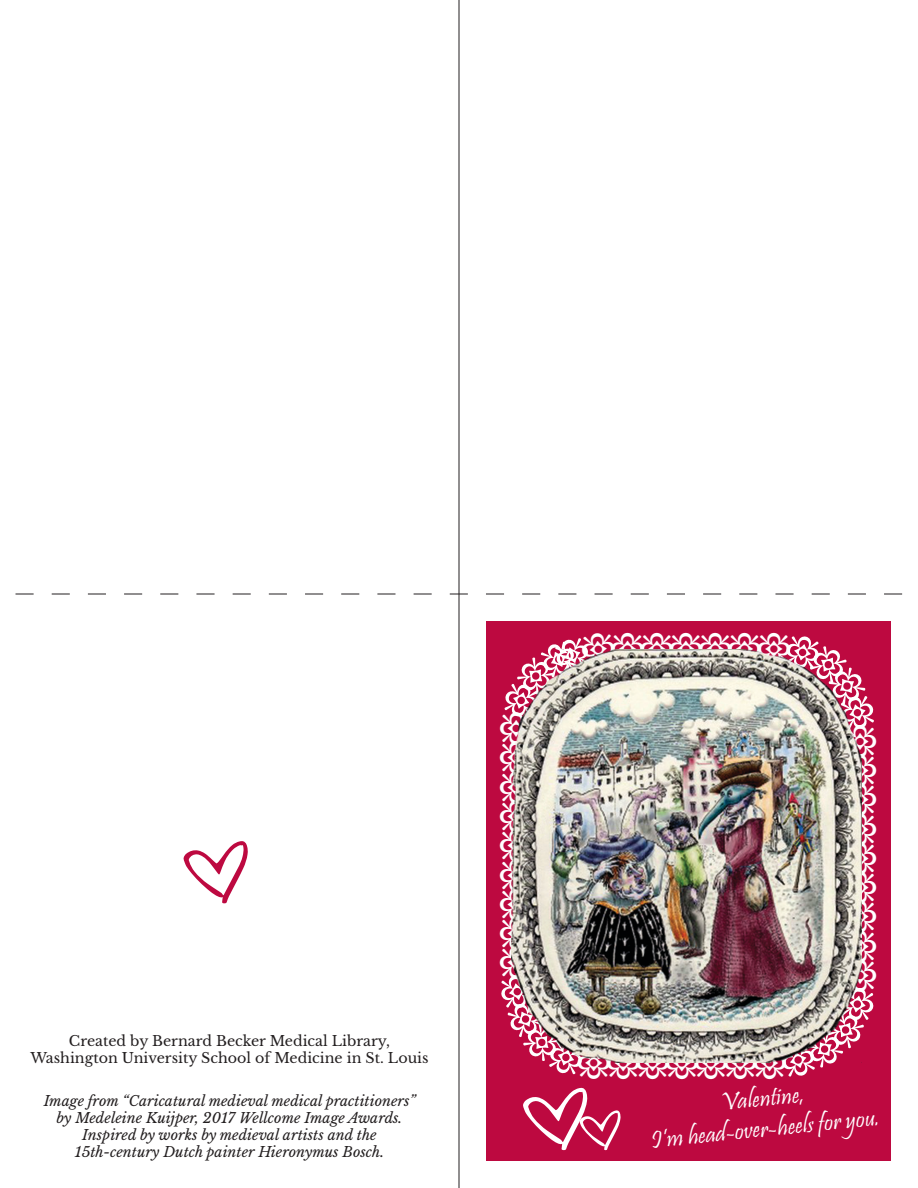
<style>
.page{position:relative;width:918px;height:1188px;background:#fff}
.page>*{position:absolute;margin:0;border:0;box-sizing:border-box;transform-origin:0 0}
.t1{font:44.1px "Minion Pro";color:#fff}
.t2{font:25.5px/30.6px "Pristina";color:#fff;text-align:center}
.t3{font:italic 14.25px/17.1px "Libre Baskerville";color:#231f20;text-align:center}
.t4{font:14.25px/17.1px "Libre Baskerville";color:#231f20;text-align:center}
</style>
<div class="page">
<svg style="left:183px;top:841px;width:65px;height:62px"></svg>
<div style="left:486px;top:621px;width:405px;height:540px;background:#bd0940"></div>
<svg style="left:523px;top:1088px;width:98px;height:62px"></svg>
<hr style="left:459px;top:0;width:1px;height:1188px;background:#231f20">
<svg style="left:15px;top:594px;width:888px;height:1px"></svg>
<img style="left:511px;top:650px;width:350px;height:412px">
<svg style="left:783px;top:650px;width:78px;height:83px"></svg>
<img style="left:778px;top:985px;width:84px;height:78px">
<img style="left:511px;top:973px;width:75px;height:89px">
<img style="left:511px;top:649px;width:105px;height:72px">
<h1 class="t1" style="left:485px;top:981px;width:273px;rotate:-90deg">•••••••••</h1>
<h1 class="t1" style="left:609px;top:618px;width:185px">••••••</h1>
<h1 class="t1" style="left:892px;top:723px;width:273px;rotate:90deg">•••••••••</h1>
<p class="t4" style="left:30px;top:1033px;width:400px">Created by Bernard Becker Medical Library,<br>Washington University School of Medicine in St. Louis</p>
<p class="t3" style="left:44px;top:1092px;width:373px">Image from “Caricatural medieval medical practitioners” by Medeleine Kuijper, 2017 Wellcome Image Awards.<br>Inspired by works by medieval artists and the 15th-century Dutch painter Hieronymus Bosch.</p>
<h2 class="t2" style="left:647px;top:1097px;width:231px;rotate:-6deg">Valentine,<br>I’m head-over-heels for you.</h2>
<h1 class="t1" style="left:613px;top:1095px;width:39px;rotate:-180deg">•</h1>
<h1 class="t1" style="left:642px;top:1095px;width:38px;rotate:-180deg">•</h1>
<h1 class="t1" style="left:671px;top:1095px;width:38px;rotate:-180deg">•</h1>
<h1 class="t1" style="left:700px;top:1095px;width:38px;rotate:-180deg">•</h1>
<h1 class="t1" style="left:730px;top:1095px;width:38px;rotate:-180deg">•</h1>
<h1 class="t1" style="left:759px;top:1095px;width:38px;rotate:-180deg">•</h1>
<h1 class="t1" style="left:788px;top:1095px;width:38px;rotate:-180deg">•</h1>
</div>
